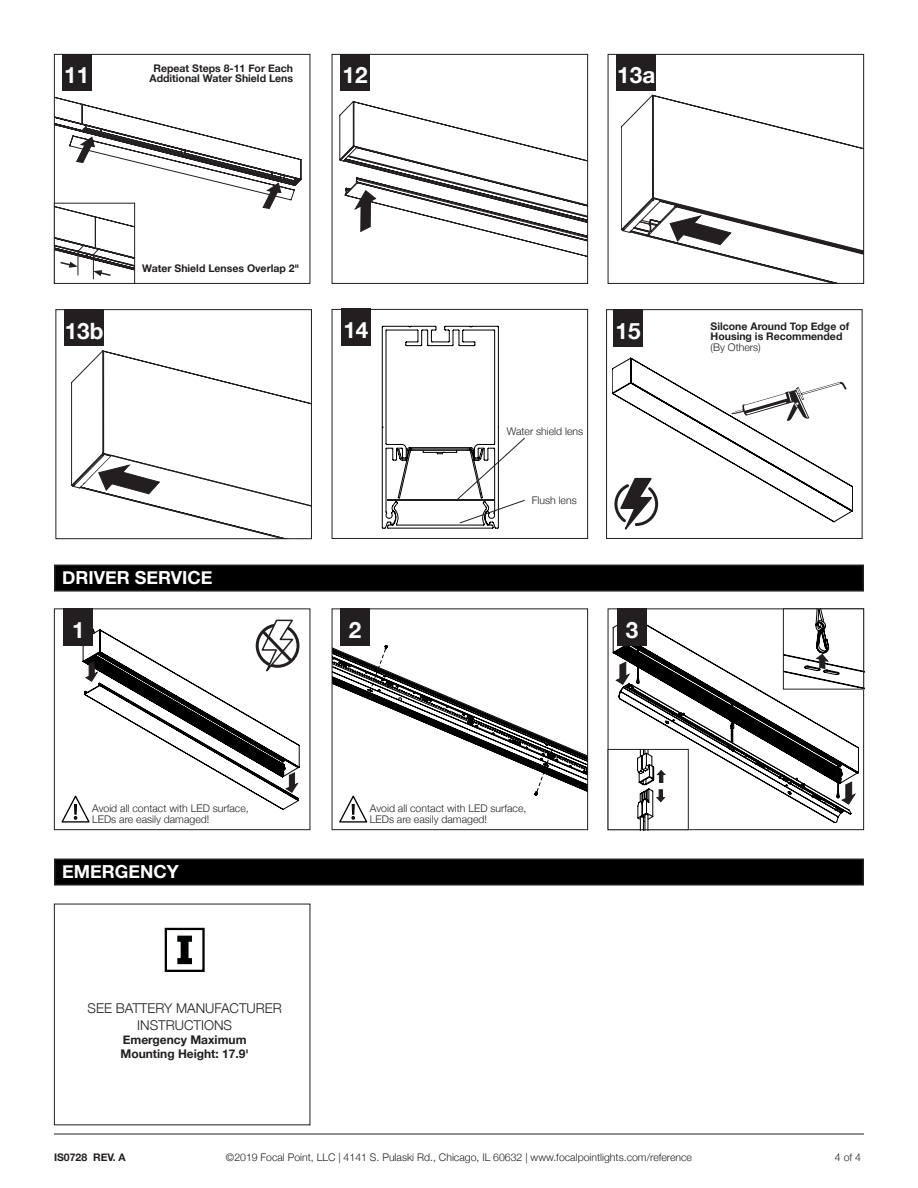
<style>
.page{position:relative;width:918px;height:1188px;background:#fff}
.page>*{position:absolute;margin:0;border:0;box-sizing:border-box;transform-origin:0 0}
.Single_Digit{font:700 22.5px "Helvetica Neue";color:#fff}
.Section_Header__Left{font:700 18px "Helvetica Neue";color:#fff}
.Text{font:300 13.5px/16.2px "Helvetica Neue";color:#231f20;text-align:center}
.Text-2{font:700 12px/14.4px "Helvetica Neue";color:#231f20}
.Text-3{font:300 10.5px/10.5px "Helvetica Neue";color:#231f20}
.Text-4{font:700 10.5px/10.5px "Helvetica Neue";color:#231f20}
.s1{font-weight:300}
</style>
<div class="page">
<hr style="left:54px;top:1134px;width:810px;height:1px;background:#231f20">
<div style="left:54px;top:608px;width:256px;height:222px;border:1px solid #231f20"></div>
<div style="left:55px;top:565px;width:808px;height:26px;background:#000"></div>
<div style="left:54px;top:565px;width:810px;height:27px;border:2px solid #231f20"></div>
<div style="left:55px;top:859px;width:808px;height:26px;background:#000"></div>
<div style="left:54px;top:859px;width:810px;height:27px;border:2px solid #231f20"></div>
<div style="left:63px;top:609px;width:30px;height:37px;background:#231f20"></div>
<div style="left:340px;top:609px;width:30px;height:37px;background:#231f20"></div>
<svg style="left:332px;top:636px;width:256px;height:188px"></svg>
<div style="left:256px;top:624px;width:44px;height:44px;border:3px solid #231f20;border-radius:50%"></div>
<svg style="left:61px;top:619px;width:238px;height:204px"></svg>
<svg style="left:613px;top:609px;width:251px;height:221px"></svg>
<div style="left:783px;top:609px;width:81px;height:81px;border:1px solid #231f20"></div>
<div style="left:165px;top:928px;width:40px;height:44px;background:#fff;border:2px solid #000101"></div>
<svg style="left:177px;top:935px;width:15px;height:30px"></svg>
<svg style="left:340px;top:101px;width:246px;height:156px"></svg>
<svg style="left:354px;top:190px;width:22px;height:42px"></svg>
<div style="left:332px;top:54px;width:256px;height:230px;border:1px solid #231f20"></div>
<svg style="left:621px;top:95px;width:241px;height:142px"></svg>
<svg style="left:647px;top:205px;width:215px;height:77px"></svg>
<div style="left:608px;top:54px;width:256px;height:230px;border:1px solid #231f20"></div>
<svg style="left:71px;top:351px;width:239px;height:138px"></svg>
<svg style="left:80px;top:455px;width:230px;height:82px"></svg>
<div style="left:56px;top:309px;width:256px;height:230px;border:1px solid #231f20"></div>
<div style="left:340px;top:54px;width:30px;height:37px;background:#231f20"></div>
<div style="left:616px;top:54px;width:40px;height:37px;background:#231f20"></div>
<div style="left:64px;top:310px;width:40px;height:36px;background:#231f20"></div>
<div style="left:606px;top:309px;width:256px;height:230px;border:1px solid #231f20"></div>
<div style="left:613px;top:309px;width:30px;height:37px;background:#231f20"></div>
<div style="left:341px;top:308px;width:30px;height:38px;background:#231f20"></div>
<div style="left:332px;top:309px;width:256px;height:230px;border:1px solid #231f20"></div>
<svg style="left:382px;top:326px;width:143px;height:203px"></svg>
<svg style="left:54px;top:54px;width:247px;height:230px"></svg>
<svg style="left:612px;top:358px;width:241px;height:181px"></svg>
<p class="Single_Digit" style="left:64px;top:58px;width:27px">11</p>
<p class="Text-4" style="left:149px;top:63px;width:145px;text-align:center">Repeat Steps 8-11 For Each<br>Additional Water Shield Lens</p>
<p class="Single_Digit" style="left:343px;top:58px;width:27px">12</p>
<p class="Single_Digit" style="left:617px;top:58px;width:39px">13a</p>
<p class="Text-4" style="left:142px;top:263px;width:159px">Water Shield Lenses Overlap 2"</p>
<p class="Single_Digit" style="left:65px;top:313px;width:40px">13b</p>
<p class="Text-4" style="left:711px;top:321px;width:140px">Silcone Around Top Edge of<br>Housing is Recommended <span class="s1">(By Others)</span></p>
<p class="Single_Digit" style="left:343px;top:312px;width:27px">14</p>
<p class="Single_Digit" style="left:616px;top:313px;width:27px">15</p>
<p class="Text-3" style="left:507px;top:425px;width:78px">Water shield lens</p>
<p class="Section_Header__Left" style="left:62px;top:564px;width:152px">DRIVER SERVICE</p>
<p class="Text-3" style="left:532px;top:494px;width:46px">Flush lens</p>
<p class="Single_Digit" style="left:72px;top:612px;width:14px">1</p>
<p class="Single_Digit" style="left:349px;top:612px;width:14px">2</p>
<p class="Single_Digit" style="left:626px;top:612px;width:14px">3</p>
<p class="Text-3" style="left:92px;top:802px;width:158px">Avoid all contact with LED surface,<br>LEDs are easily damaged!</p>
<p class="Text-3" style="left:370px;top:802px;width:158px">Avoid all contact with LED surface,<br>LEDs are easily damaged!</p>
<p class="Section_Header__Left" style="left:62px;top:858px;width:118px">EMERGENCY</p>
<p class="Text" style="left:88px;top:1000px;width:196px">SEE BATTERY MANUFACTURER<br>INSTRUCTIONS</p>
<p class="Text-2" style="left:120px;top:1033px;width:130px">Emergency Maximum<br>Mounting Height: 17.9'</p>
<p class="Text-4" style="left:54px;top:1152px;width:73px">IS0728 REV. A</p>
<p class="Text-3" style="left:226px;top:1151px;width:468px">©2019 Focal Point, LLC | 4141 S. Pulaski Rd., Chicago, IL 60632 | www.focalpointlights.com/reference</p>
<p class="Text-3" style="left:835px;top:1151px;width:28px">4 of 4</p>
</div>
